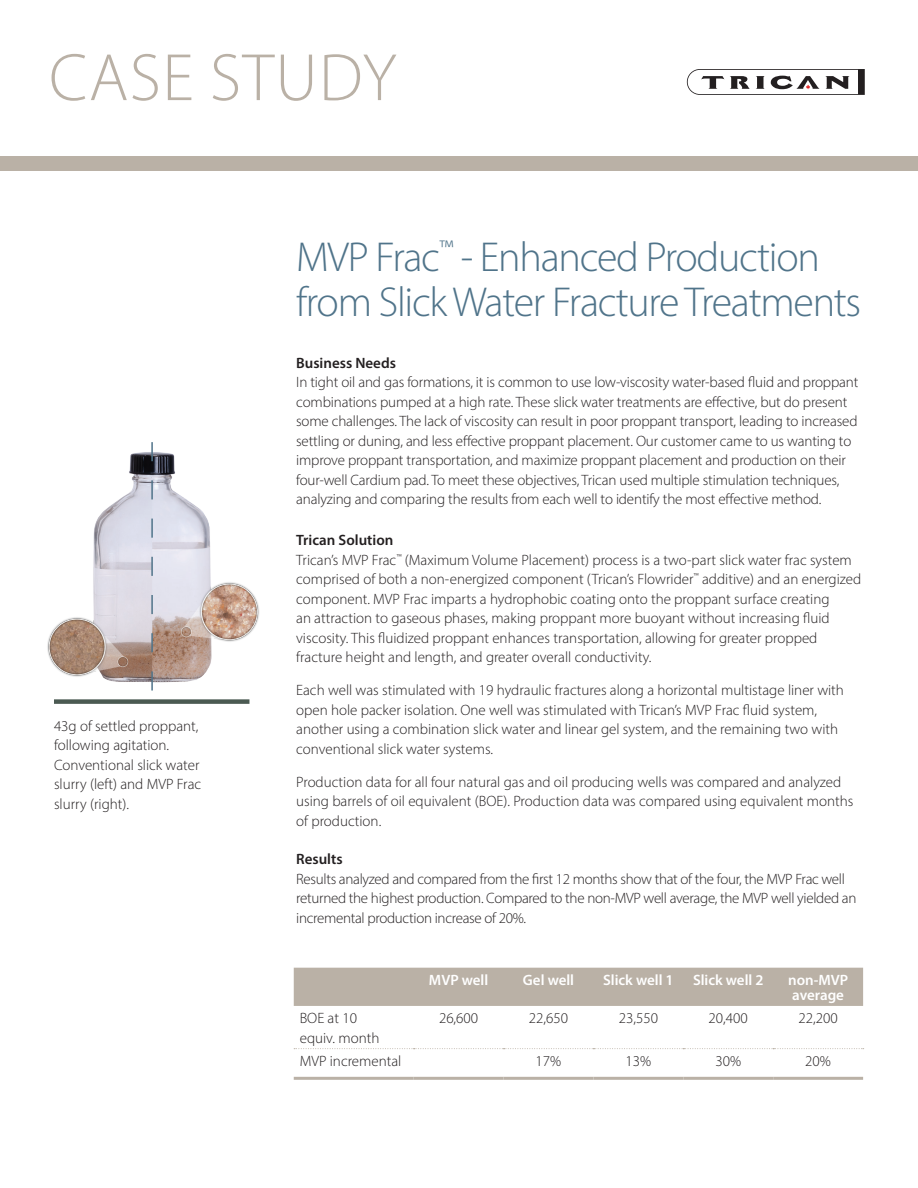
<style>
.page{position:relative;width:918px;height:1188px;background:#fff}
.page>*{position:absolute;margin:0;border:0;box-sizing:border-box;transform-origin:0 0}
.t1{font:300 67.5px "Myriad Pro";letter-spacing:.02em;color:#bab1a6}
.t2{font:300 42px/45px "Myriad Pro";letter-spacing:-.03em;color:#50748a}
.t3{font:300 15px/19.5px "Myriad Pro";color:#231f20}
.t4{font:300 15px/19.5px "Myriad Pro";letter-spacing:-.02em;color:#231f20}
.t5{font:600 15px/15px "Myriad Pro";color:#fff}
.t6{font:600 15px "Myriad Pro";color:#231f20}
.s1{font-weight:600}
</style>
<div class="page">
<img style="left:47px;top:452px;width:212px;height:231px">
<div style="left:54px;top:699px;width:195px;height:5px;background:#4b5a52"></div>
<div style="left:294px;top:968px;width:569px;height:38px;background:#bab1a6"></div>
<hr style="left:294px;top:1077px;width:120px;height:3px;background:#bab1a6">
<hr style="left:414px;top:1077px;width:90px;height:3px;background:#bab1a6">
<hr style="left:504px;top:1077px;width:89px;height:3px;background:#bab1a6">
<hr style="left:593px;top:1077px;width:90px;height:3px;background:#bab1a6">
<hr style="left:683px;top:1077px;width:90px;height:3px;background:#bab1a6">
<hr style="left:773px;top:1077px;width:90px;height:3px;background:#bab1a6">
<svg style="left:294px;top:1048px;width:570px;height:1px"></svg>
<svg style="left:151px;top:442px;width:2px;height:249px"></svg>
<div style="left:0;top:156px;width:918px;height:14px;background:#bab1a6"></div>
<svg style="left:687px;top:69px;width:178px;height:26px"></svg>
<h1 class="t1" style="left:49px;top:37px;width:349px">Case Study</h1>
<p class="t3" style="left:54px;top:716px;width:149px">43g of settled proppant, following agitation.<br>Conventional slick water slurry (left) and MVP Frac slurry (right).</p>
<h2 class="t2" style="left:296px;top:234px;width:567px">MVP Frac<sup>™</sup> - Enhanced Production from Slick Water Fracture Treatments</h2>
<p class="t6" style="left:296px;top:353px;width:101px">Business Needs</p>
<p class="t3" style="left:296px;top:372px;width:564px">In tight oil and gas formations, it is common to use low-viscosity water-based fluid and proppant combinations pumped at a high rate. These slick water treatments are effective, but do present some challenges. The lack of viscosity can result in poor proppant transport, leading to increased settling or duning, and less effective proppant placement. Our customer came to us wanting to improve proppant transportation, and maximize proppant placement and production on their four-well Cardium pad. To meet these objectives, Trican used multiple stimulation techniques, analyzing and comparing the results from each well to identify the most effective method.</p>
<p class="t3" style="left:296px;top:530px;width:567px"><span class="s1">Trican Solution<br></span>Trican’s MVP Frac<sup>™</sup> (Maximum Volume Placement) process is a two-part slick water frac system comprised of both a non-energized component (Trican’s Flowrider<sup>™</sup> additive) and an energized component. MVP Frac imparts a hydrophobic coating onto the proppant surface creating<br>an attraction to gaseous phases, making proppant more buoyant without increasing fluid viscosity. This fluidized proppant enhances transportation, allowing for greater propped fracture height and length, and greater overall conductivity.</p>
<p class="t3" style="left:296px;top:680px;width:549px">Each well was stimulated with 19 hydraulic fractures along a horizontal multistage liner with open hole packer isolation. One well was stimulated with Trican’s MVP Frac fluid system, another using a combination slick water and linear gel system, and the remaining two with conventional slick water systems.</p>
<p class="t3" style="left:296px;top:772px;width:559px">Production data for all four natural gas and oil producing wells was compared and analyzed using barrels of oil equivalent (BOE). Production data was compared using equivalent months of production.</p>
<p class="t6" style="left:296px;top:849px;width:48px">Results</p>
<p class="t4" style="left:296px;top:869px;width:562px">Results analyzed and compared from the first 12 months show that of the four, the MVP Frac well returned the highest production. Compared to the non-MVP well average, the MVP well yielded an incremental production increase of 20%.</p>
<p class="t5" style="left:429px;top:972px;width:61px">MVP well</p>
<p class="t5" style="left:523px;top:972px;width:53px">Gel well</p>
<p class="t5" style="left:603px;top:972px;width:72px">Slick well 1</p>
<p class="t5" style="left:693px;top:972px;width:72px">Slick well 2</p>
<p class="t5" style="left:788px;top:972px;width:62px">non-MVP average</p>
<p class="t3" style="left:300px;top:1008px;width:81px">BOE at 10 equiv. month</p>
<p class="t3" style="left:439px;top:1008px;width:41px">26,600</p>
<p class="t3" style="left:529px;top:1008px;width:41px">22,650</p>
<p class="t3" style="left:619px;top:1008px;width:41px">23,550</p>
<p class="t3" style="left:709px;top:1008px;width:41px">20,400</p>
<p class="t3" style="left:799px;top:1008px;width:41px">22,200</p>
<p class="t3" style="left:300px;top:1051px;width:103px">MVP incremental</p>
<p class="t3" style="left:536px;top:1051px;width:27px">17%</p>
<p class="t3" style="left:626px;top:1051px;width:27px">13%</p>
<p class="t3" style="left:715px;top:1051px;width:27px">30%</p>
<p class="t3" style="left:805px;top:1051px;width:27px">20%</p>
</div>
